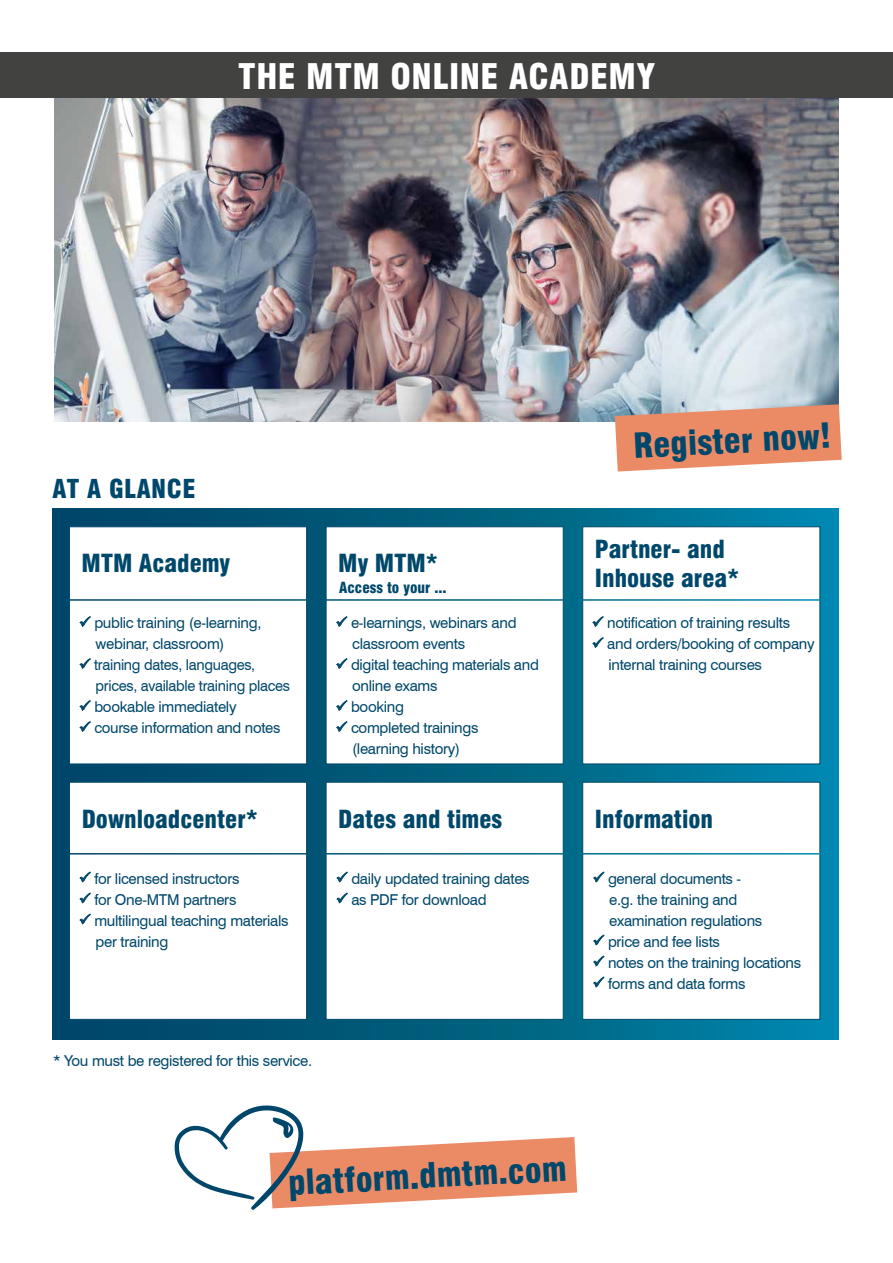
<style>
.page{position:relative;width:893px;height:1263px;background:#fff}
.page>*{position:absolute;margin:0;border:0;box-sizing:border-box;transform-origin:0 0}
.t1{font:900 condensed 34.5px "Swiss 721 BT";letter-spacing:.015em;color:#fff}
.t2{font:900 condensed 33.75px "Swiss 721 BT";color:#00486b}
.t3{font:900 condensed 25.5px "Swiss 721 BT";letter-spacing:.02em;color:#00486b}
.t4{font:900 condensed 24.45px/29.2px "Swiss 721 BT";color:#00486b}
.t5{font:15px/21px "Swiss 721 BT";letter-spacing:-.02em;color:#00486b}
.t6{font:900 condensed 15px "Swiss 721 BT";color:#00486b}
</style>
<div class="page">
<img style="left:54px;top:98px;width:785px;height:324px">
<svg style="left:52px;top:508px;width:787px;height:531px;background:#006285"></svg>
<div style="left:0;top:53px;width:893px;height:45px;background:#424241"></div>
<div style="left:69px;top:526px;width:238px;height:238px;background:#fff;border:1px solid #00486b"></div>
<div style="left:326px;top:526px;width:238px;height:238px;background:#fff;border:1px solid #00486b"></div>
<div style="left:582px;top:526px;width:238px;height:238px;background:#fff;border:1px solid #00486b"></div>
<div style="left:69px;top:782px;width:238px;height:238px;background:#fff;border:1px solid #00486b"></div>
<div style="left:326px;top:782px;width:238px;height:238px;background:#fff;border:1px solid #00486b"></div>
<div style="left:582px;top:782px;width:238px;height:238px;background:#fff;border:1px solid #00486b"></div>
<svg style="left:303px;top:1131px;width:275px;height:76px"></svg>
<svg style="left:174px;top:1105px;width:129px;height:105px"></svg>
<hr style="left:69px;top:599px;width:751px;height:2px;background:#fff">
<hr style="left:69px;top:853px;width:750px;height:1px;background:#fff">
<svg style="left:558px;top:374px;width:284px;height:98px"></svg>
<h1 class="t1" style="left:239px;top:55px;width:418px">THE MTM ONLINE ACADEMY</h1>
<h3 class="t3" style="left:52px;top:473px;width:145px">AT A GLANCE</h3>
<h3 class="t4" style="left:82px;top:549px;width:150px">MTM Academy</h3>
<h3 class="t4" style="left:338px;top:549px;width:101px">My MTM*</h3>
<p class="t5" style="left:96px;top:612px;width:167px;text-indent:-16px">✓ public training (e-learning, webinar, classroom)</p>
<p class="t5" style="left:96px;top:654px;width:196px;text-indent:-16px">✓ training dates, languages, prices, available training places</p>
<p class="t5" style="left:79px;top:696px;width:159px">✓ bookable immediately</p>
<p class="t5" style="left:79px;top:717px;width:203px">✓ course information and notes</p>
<p class="t6" style="left:339px;top:578px;width:109px">Access to your ...</p>
<p class="t5" style="left:352px;top:612px;width:166px;text-indent:-16px">✓ e-learnings, webinars and classroom events</p>
<p class="t5" style="left:352px;top:654px;width:188px;text-indent:-16px">✓ digital teaching materials and online exams</p>
<p class="t5" style="left:336px;top:696px;width:70px">✓ booking</p>
<p class="t5" style="left:336px;top:717px;width:144px;text-align:center">✓ completed trainings (learning history)</p>
<h2 class="t2" style="left:632px;top:426px;width:199px;rotate:-3deg">Register now!</h2>
<h3 class="t4" style="left:595px;top:534px;width:146px">Partner- and<br>Inhouse area*</h3>
<p class="t5" style="left:592px;top:612px;width:200px">✓ notification of training results</p>
<p class="t5" style="left:608px;top:633px;width:208px;text-indent:-16px">✓ and orders/booking of company internal training courses</p>
<h3 class="t4" style="left:82px;top:804px;width:178px">Downloadcenter*</h3>
<h3 class="t4" style="left:338px;top:804px;width:165px">Dates and times</h3>
<h3 class="t4" style="left:595px;top:804px;width:120px">Information</h3>
<p class="t5" style="left:79px;top:868px;width:162px">✓ for licensed instructors</p>
<p class="t5" style="left:79px;top:889px;width:159px">✓ for One-MTM partners</p>
<p class="t5" style="left:96px;top:910px;width:195px;text-indent:-16px">✓ multilingual teaching materials per training</p>
<p class="t5" style="left:336px;top:868px;width:195px">✓ daily updated training dates</p>
<p class="t5" style="left:336px;top:889px;width:152px">✓ as PDF for download</p>
<p class="t5" style="left:53px;top:1050px;width:260px">* You must be registered for this service.</p>
<p class="t5" style="left:609px;top:868px;width:155px;text-indent:-16px">✓ general documents - e.g. the training and examination regulations</p>
<p class="t5" style="left:593px;top:931px;width:129px">✓ price and fee lists</p>
<p class="t5" style="left:593px;top:952px;width:210px">✓ notes on the training locations</p>
<p class="t5" style="left:593px;top:973px;width:154px">✓ forms and data forms</p>
<h2 class="t2" style="left:287px;top:1162px;width:280px;rotate:-3deg">platform.dmtm.com</h2>
</div>
